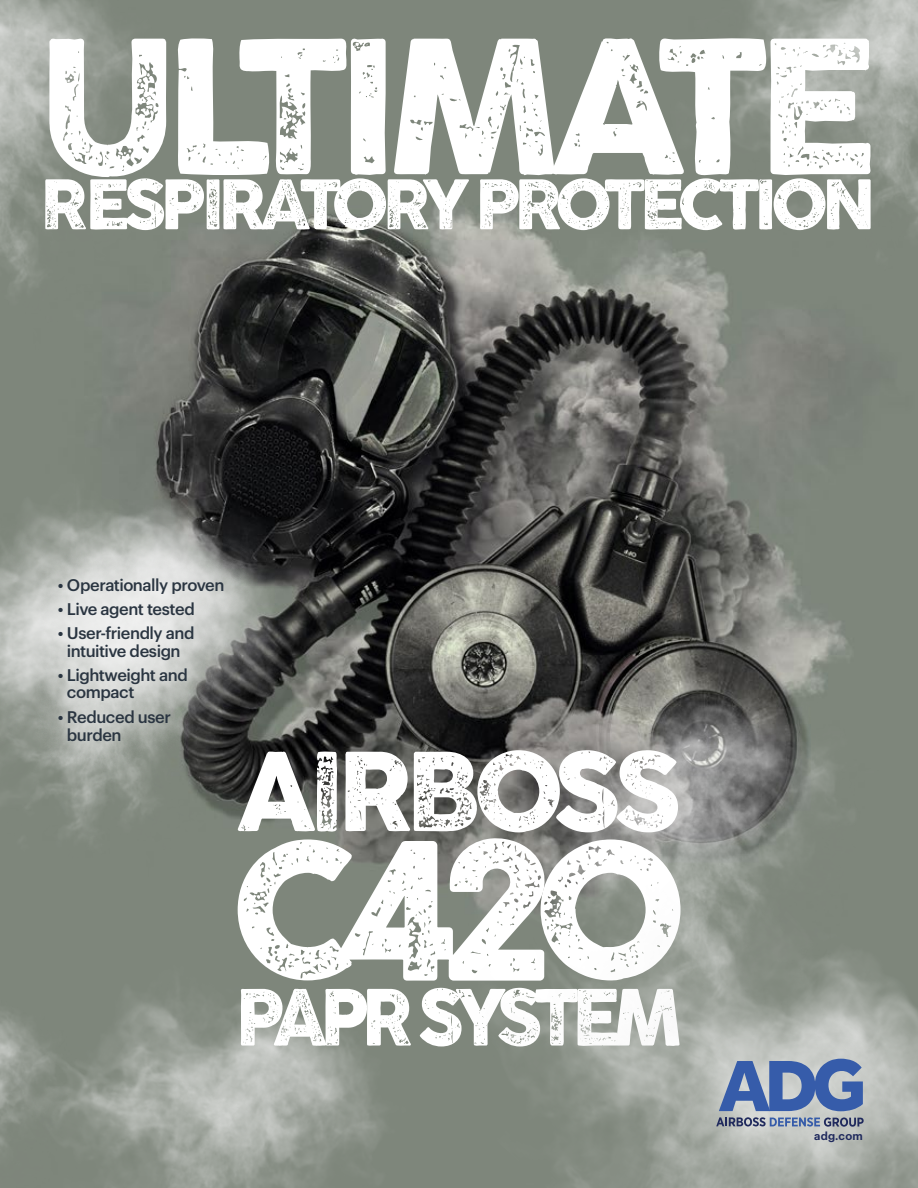
<style>
.page{position:relative;width:918px;height:1188px;background:#fff}
.page>*{position:absolute;margin:0;border:0;box-sizing:border-box;transform-origin:0 0}
.t1{font:180px "Cocogoose Pro Letterpress";color:#fff}
.t2{font:179.4px "Cocogoose Pro Letterpress";letter-spacing:-.07em;color:#fff}
.t3{font:105px "Cocogoose Pro Letterpress";letter-spacing:-.07em;color:#fff}
.t4{font:75px "Cocogoose Pro Letterpress";letter-spacing:-.11em;color:#fff;scale:.95 1}
.t5{font:66.15px "Cocogoose Pro Letterpress";letter-spacing:-.09em;color:#fff}
.t6{font:500 16.5px/18px "Graphik";letter-spacing:-.03em;color:#2a3541}
.t7{font:600 11.25px "Graphik";letter-spacing:.02em;color:#202a5d}
</style>
<div class="page">
<img style="left:0;top:0;width:918px;height:838px">
<img style="left:0;top:400px;width:365px;height:438px">
<img style="left:0;top:436px;width:359px;height:450px">
<img style="left:671px;top:0;width:247px;height:291px">
<img style="left:0;top:0;width:182px;height:349px">
<img style="left:468px;top:677px;width:410px;height:65px">
<div style="left:29px;top:548px;width:225px;height:223px;background:#fff;opacity:.27"></div>
<svg style="left:337px;top:838px;width:66px;height:143px"></svg>
<img style="left:403px;top:742px;width:515px;height:446px">
<div style="left:681px;top:1023px;width:218px;height:154px;background:#fff;opacity:.25"></div>
<svg style="left:719px;top:1059px;width:144px;height:52px;background:#7088b6"></svg>
<svg style="left:716px;top:1117px;width:148px;height:10px"></svg>
<h2 class="t2" style="left:39px;top:7px;width:840px">ULTIMATE</h2>
<h3 class="t5" style="left:40px;top:168px;width:837px">RESPIRATORY PROTECTION</h3>
<p class="t6" style="left:58px;top:575px;width:168px">• Operationally proven</p>
<p class="t6" style="left:58px;top:599px;width:138px">• Live agent tested</p>
<p class="t6" style="left:58px;top:623px;width:138px;text-align:center">• User-friendly and intuitive design</p>
<p class="t6" style="left:67px;top:666px;width:123px;line-height:16.5px;text-indent:-9px">• Lightweight and compact</p>
<p class="t6" style="left:67px;top:707px;width:106px;line-height:17.2px;text-indent:-9px">• Reduced user burden</p>
<h3 class="t3" style="left:236px;top:733px;width:447px">AIRBOSS</h3>
<h1 class="t1" style="left:231px;top:811px;width:458px">C O</h1>
<h3 class="t4" style="left:236px;top:976px;width:472px">PAPR SYSTEM</h3>
<p class="t7" style="left:814px;top:1127px;width:50px">adg.com</p>
</div>
